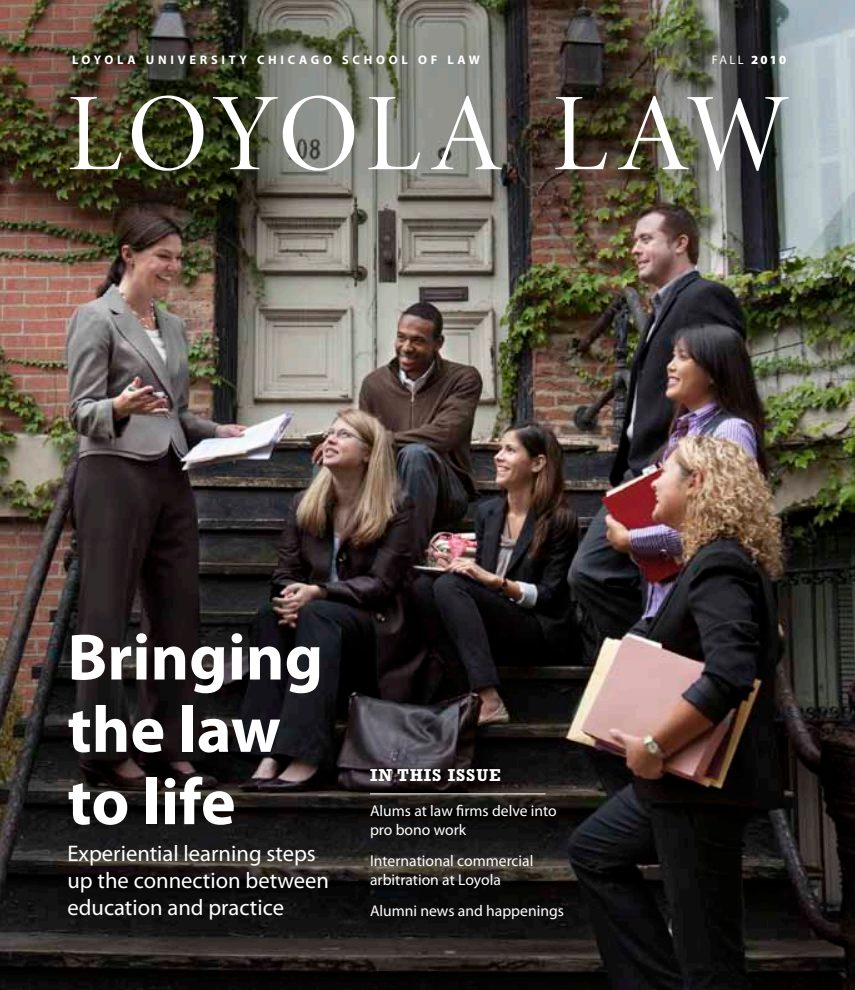
<style>
.page{position:relative;width:855px;height:990px;background:#fff}
.page>*{position:absolute;margin:0;border:0;box-sizing:border-box;transform-origin:0 0}
.t1{font:111.25px "Minion Pro Disp";letter-spacing:.045em;color:#fff}
.t2{font:700 66px/72.4px "Myriad Pro";color:#fff}
.t3{font:22.62px/27.1px "Myriad Pro";color:#fff}
.t4{font:700 17.5px "Rockwell Std";letter-spacing:.05em;color:#fff}
.t5{font:15.62px/18.8px "Myriad Pro";color:#fff}
.t6{font:700 12.5px "Myriad Pro";letter-spacing:.3em;color:#fff}
.t7{font:12.5px "Myriad Pro";color:#fff}
.s1{font-weight:900}
</style>
<div class="page">
<img style="left:0;top:0;width:855px;height:990px">
<hr style="left:370px;top:794px;width:175px;height:1px;background:#fff">
<p class="t6" style="left:72px;top:52px;width:409px">LOYOLA UNIVERSITY CHICAGO SCHOOL OF LAW</p>
<p class="t7" style="left:712px;top:52px;width:76px">fall <span class="s1">2010</span></p>
<h1 class="t1" style="left:66px;top:66px;width:725px">LOYOLA LAW</h1>
<h2 class="t2" style="left:68px;top:619px;width:257px">Bringing the law to life</h2>
<h3 class="t3" style="left:68px;top:839px;width:263px">Experiential learning steps up the connection between education and practice</h3>
<p class="t4" style="left:370px;top:765px;width:132px">IN THIS ISSUE</p>
<p class="t5" style="left:370px;top:801px;width:188px">Alums at law firms delve into pro bono work</p>
<p class="t5" style="left:370px;top:851px;width:165px">International commercial arbitration at Loyola</p>
<p class="t5" style="left:370px;top:901px;width:195px">Alumni news and happenings</p>
</div>
